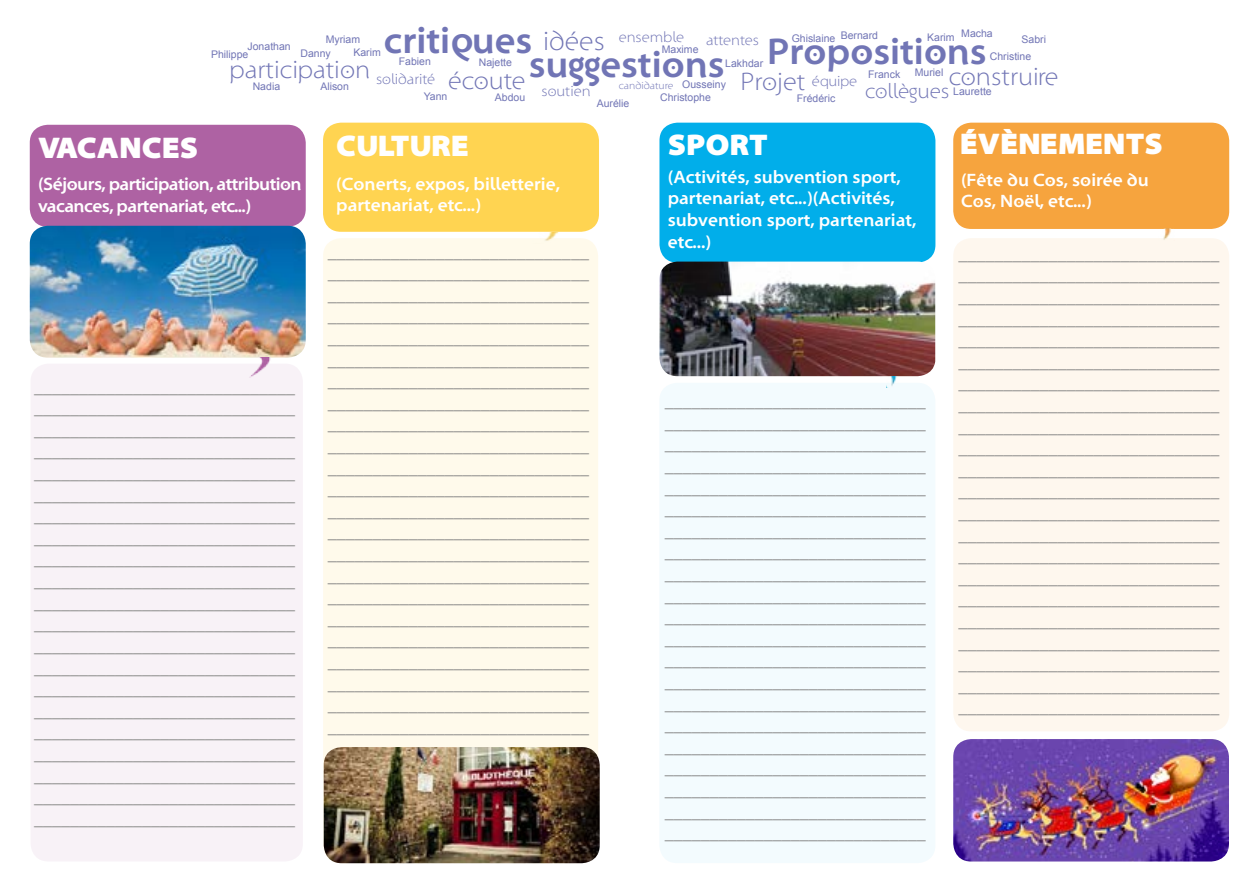
<style>
.page{position:relative;width:1259px;height:893px;background:#fff}
.page>*{position:absolute;margin:0;border:0;box-sizing:border-box;transform-origin:0 0}
.t1{font:700 37.5px "Santana";color:#7175b5}
.t2{font:900 30px "Santana";color:#fff}
.t3{font:900 30px "Santana";letter-spacing:-.02em;color:#fff}
.t4{font:25.5px "Santana";color:#7175b5}
.t5{font:21px "Santana";color:#7175b5}
.t6{font:18px/21.6px "Minion Pro";color:#858584;text-align:justify}
.t7{font:700 18px/21.6px "Santana";color:#fff}
.t8{font:700 18px/21.6px "Santana";letter-spacing:-.03em;color:#fff}
.t9{font:15px "Santana";color:#7175b5}
.t10{font:10.5px/13.4px "Arial";color:#7175b5}
.t11{font:10.5px "Santana";color:#7175b5}
.s1{font-weight:400;font-size:27px}
</style>
<div class="page">
<div style="left:323px;top:238px;width:275px;height:625px;background:#fffaeb;border-radius:18px"></div>
<div style="left:31px;top:364px;width:272px;height:497px;background:#f8f2f7;border-radius:18px"></div>
<div style="left:30px;top:125px;width:276px;height:102px;background:#ae62a3;border-radius:18px"></div>
<div style="left:323px;top:123px;width:276px;height:109px;background:#ffd451;border-radius:18px"></div>
<img style="left:30px;top:226px;width:276px;height:132px">
<img style="left:324px;top:747px;width:276px;height:116px">
<img style="left:249px;top:358px;width:22px;height:20px">
<img style="left:545px;top:232px;width:13px;height:9px">
<div style="left:953px;top:238px;width:276px;height:493px;background:#fef7ee;border-radius:18px"></div>
<div style="left:659px;top:383px;width:276px;height:480px;background:#f3fbfe;border-radius:18px"></div>
<div style="left:659px;top:123px;width:276px;height:140px;background:#01aeea;border-radius:18px"></div>
<div style="left:953px;top:123px;width:276px;height:106px;background:#f6a43e;border-radius:18px"></div>
<img style="left:659px;top:262px;width:276px;height:114px">
<img style="left:953px;top:739px;width:276px;height:122px">
<svg style="left:887px;top:376px;width:11px;height:10px"></svg>
<img style="left:1160px;top:228px;width:14px;height:12px">
<h1 class="t1" style="left:384px;top:19px;width:222px">critiques <span class="s1">idées</span></h1>
<h3 class="t4" style="left:229px;top:57px;width:363px">participation <sub>solidarité</sub> écoute <sub>soutien</sub></h3>
<p class="t10" style="left:961px;top:27px;width:33px">Macha</p>
<p class="t10" style="left:791px;top:31px;width:88px">Ghislaine Bernard</p>
<p class="t10" style="left:927px;top:31px;width:29px">Karim</p>
<p class="t9" style="left:619px;top:30px;width:67px">ensemble</p>
<p class="t9" style="left:706px;top:32px;width:54px">attentes</p>
<h3 class="t4" style="left:740px;top:69px;width:118px">Projet <sup>équipe</sup></h3>
<h3 class="t4" style="left:948px;top:64px;width:111px">construire</h3>
<p class="t10" style="left:1021px;top:32px;width:26px">Sabri</p>
<p class="t10" style="left:300px;top:33px;width:61px;text-indent:25px">Myriam<br>Danny</p>
<p class="t10" style="left:320px;top:80px;width:30px">Alison</p>
<h1 class="t1" style="left:767px;top:30px;width:221px">Propositions</h1>
<p class="t10" style="left:247px;top:40px;width:45px">Jonathan</p>
<p class="t10" style="left:253px;top:80px;width:29px">Nadia</p>
<p class="t10" style="left:662px;top:43px;width:38px">Maxime</p>
<p class="t10" style="left:353px;top:46px;width:29px">Karim</p>
<h1 class="t1" style="left:529px;top:42px;width:197px">suggestions</h1>
<p class="t10" style="left:211px;top:48px;width:39px">Philippe</p>
<p class="t10" style="left:990px;top:49px;width:43px">Christine</p>
<p class="t10" style="left:399px;top:55px;width:34px">Fabien</p>
<p class="t10" style="left:479px;top:56px;width:35px">Najette</p>
<p class="t10" style="left:424px;top:90px;width:25px">Yann</p>
<p class="t10" style="left:725px;top:56px;width:39px">Lakhdar</p>
<p class="t10" style="left:914px;top:65px;width:30px">Muriel</p>
<p class="t10" style="left:868px;top:68px;width:34px">Franck</p>
<p class="t10" style="left:682px;top:78px;width:45px">Ousseiny</p>
<p class="t11" style="left:619px;top:81px;width:56px">candidature</p>
<p class="t10" style="left:660px;top:91px;width:52px">Christophe</p>
<p class="t5" style="left:865px;top:81px;width:86px">collègues</p>
<p class="t10" style="left:953px;top:85px;width:40px">Laurette</p>
<p class="t10" style="left:495px;top:91px;width:32px">Abdou</p>
<p class="t10" style="left:797px;top:91px;width:40px">Frédéric</p>
<p class="t10" style="left:597px;top:97px;width:34px">Aurélie</p>
<h2 class="t3" style="left:336px;top:130px;width:134px">CULTURE</h2>
<h2 class="t2" style="left:38px;top:132px;width:161px">VACANCES</h2>
<p class="t8" style="left:38px;top:174px;width:265px">(Séjours, participation, attribution vacances, partenariat, etc...)</p>
<p class="t7" style="left:336px;top:173px;width:225px">(Conerts, expos, billetterie, partenariat, etc...)</p>
<p class="t6" style="left:34px;top:376px;width:262px">_____________________________ _____________________________ _____________________________ _____________________________ _____________________________ _____________________________ _____________________________ _____________________________ _____________________________ _____________________________ _____________________________ _____________________________ _____________________________ _____________________________ _____________________________ _____________________________ _____________________________ _____________________________ _____________________________ _____________________________ _____________________________</p>
<p class="t6" style="left:328px;top:241px;width:262px">_____________________________ _____________________________ _____________________________ _____________________________ _____________________________ _____________________________ _____________________________ _____________________________ _____________________________ _____________________________ _____________________________ _____________________________ _____________________________ _____________________________ _____________________________ _____________________________ _____________________________ _____________________________ _____________________________ _____________________________ _____________________________ _____________________________ _____________________________</p>
<h2 class="t2" style="left:668px;top:129px;width:102px">SPORT</h2>
<p class="t7" style="left:668px;top:166px;width:250px">(Activités, subvention sport, partenariat, etc...)(Activités, subvention sport, partenariat, etc...)</p>
<p class="t6" style="left:665px;top:391px;width:262px">_____________________________ _____________________________ _____________________________ _____________________________ _____________________________ _____________________________ _____________________________ _____________________________ _____________________________ _____________________________ _____________________________ _____________________________ _____________________________ _____________________________ _____________________________ _____________________________ _____________________________ _____________________________ _____________________________ _____________________________ _____________________________</p>
<h2 class="t2" style="left:960px;top:128px;width:204px">ÉVÈNEMENTS</h2>
<p class="t7" style="left:961px;top:169px;width:189px">(Fête du Cos, soirée du<br>Cos, Noël, etc...)</p>
<p class="t6" style="left:958px;top:243px;width:262px">_____________________________ _____________________________ _____________________________ _____________________________ _____________________________ _____________________________ _____________________________ _____________________________ _____________________________ _____________________________ _____________________________ _____________________________ _____________________________ _____________________________ _____________________________ _____________________________ _____________________________ _____________________________ _____________________________ _____________________________ _____________________________ _____________________________</p>
</div>
